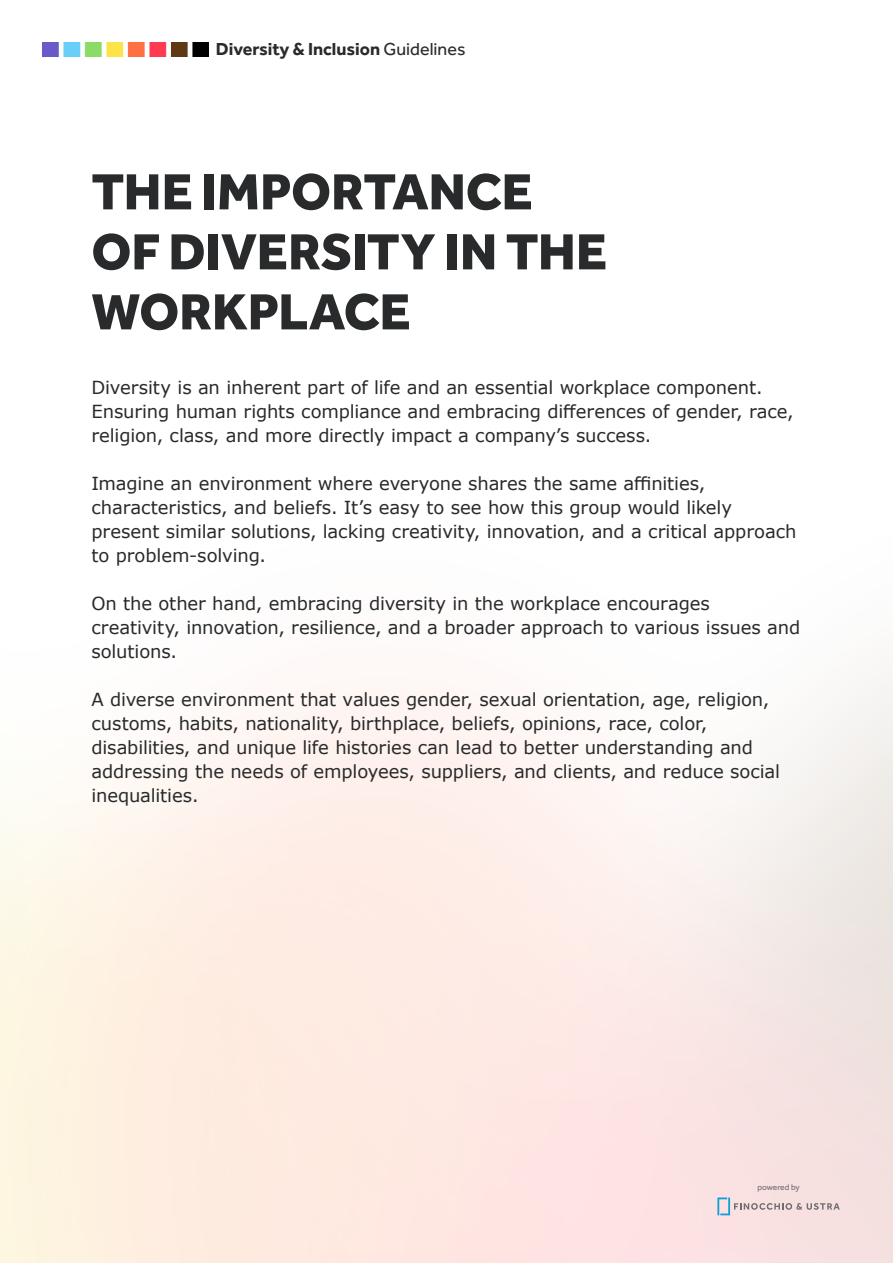
<style>
.page{position:relative;width:893px;height:1263px;background:#fff}
.page>*{position:absolute;margin:0;border:0;box-sizing:border-box;transform-origin:0 0}
.t1{font:800 52.5px/60px "Effra";color:#282a2b}
.t2{font:18px/24px "Verdana";letter-spacing:-.005em;color:#282a2b}
.t3{font:700 18px "Effra";color:#282a2b}
.t4{font:8.55px "Effra";letter-spacing:-.015em;color:#6d6e71}
.s1{font-weight:400}
</style>
<div class="page">
<img style="left:0;top:42px;width:893px;height:1221px">
<svg style="left:717px;top:1197px;width:123px;height:18px;background:#dcced2"></svg>
<img style="left:43px;top:43px;width:165px;height:13px">
<p class="t3" style="left:216px;top:38px;width:251px">Diversity &amp; Inclusion <span class="s1">Guidelines</span></p>
<p class="t1" style="left:91px;top:160px;width:517px">THE IMPORTANCE<br>OF DIVERSITY IN THE<br>WORKPLACE</p>
<p class="t2" style="left:91px;top:375px;width:704px">Diversity is an inherent part of life and an essential workplace component.<br>Ensuring human rights compliance and embracing differences of gender, race, religion, class, and more directly impact a company’s success.</p>
<p class="t2" style="left:91px;top:471px;width:707px">Imagine an environment where everyone shares the same affinities, characteristics, and beliefs. It’s easy to see how this group would likely present similar solutions, lacking creativity, innovation, and a critical approach to problem-solving.</p>
<p class="t2" style="left:91px;top:591px;width:710px">On the other hand, embracing diversity in the workplace encourages creativity, innovation, resilience, and a broader approach to various issues and solutions.</p>
<p class="t2" style="left:91px;top:687px;width:690px">A diverse environment that values gender, sexual orientation, age, religion, customs, habits, nationality, birthplace, beliefs, opinions, race, color, disabilities, and unique life histories can lead to better understanding and addressing the needs of employees, suppliers, and clients, and reduce social inequalities.</p>
<p class="t4" style="left:757px;top:1182px;width:44px">powered by</p>
</div>
